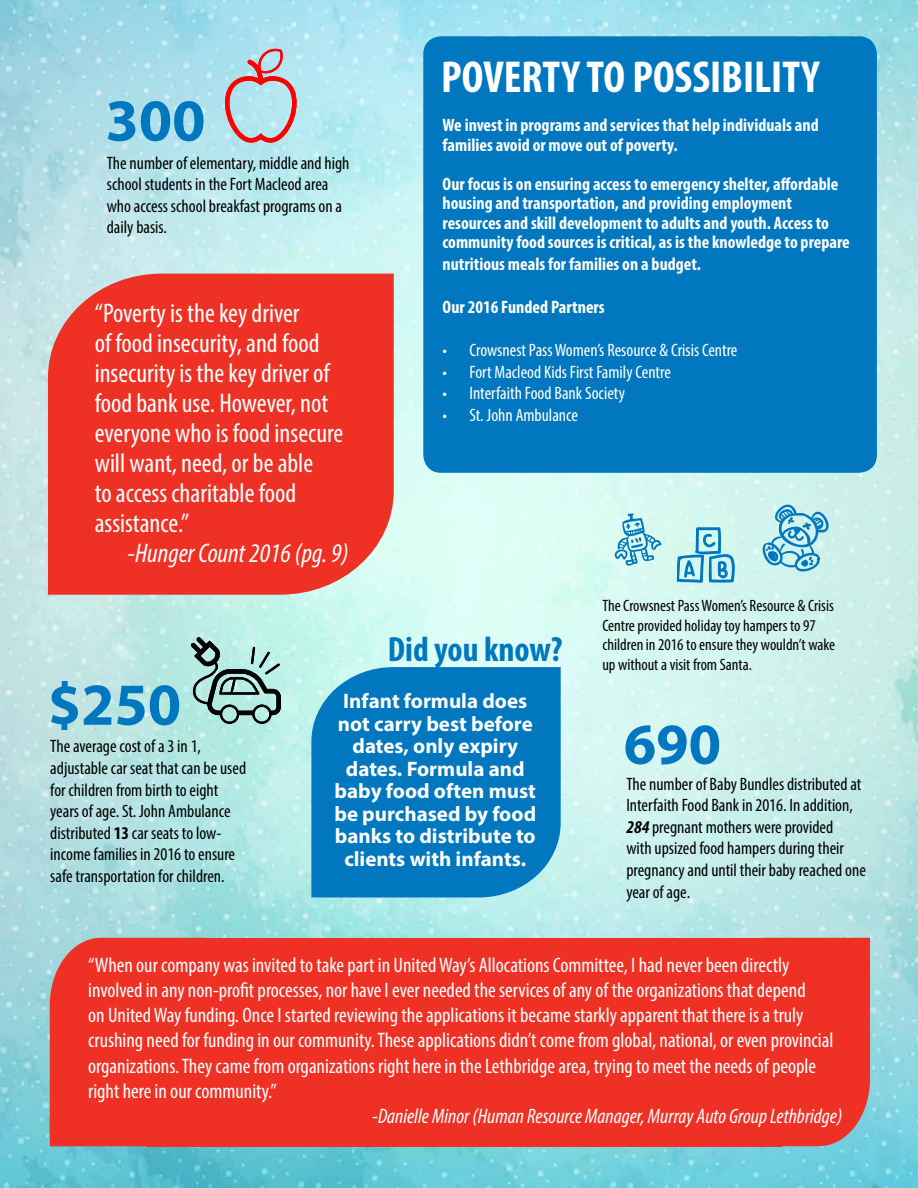
<style>
.page{position:relative;width:918px;height:1188px;background:#fff}
.page>*{position:absolute;margin:0;border:0;box-sizing:border-box;transform-origin:0 0}
.t1{font:700 60px "Myriad Pro";color:#0077be}
.t2{font:700 58.5px "Myriad Pro";color:#0077be}
.t3{font:700 condensed 45px "Myriad Pro";color:#fff}
.t4{font:700 condensed 35.1px "Myriad Pro";color:#0077be}
.t5{font:condensed 27px/30px "Myriad Pro";color:#fff}
.t6{font:italic condensed 27px "Myriad Pro";color:#fff}
.t7{font:condensed 21px/25.2px "Myriad Pro";color:#fff}
.t8{font:700 21px/22.5px "Myriad Pro";color:#fff;text-align:center}
.t9{font:italic condensed 21px "Myriad Pro";color:#fff}
.t10{font:condensed 18px/21.6px "Myriad Pro";color:#000}
.t11{font:700 condensed 18px/19.5px "Myriad Pro";color:#fff}
.t12{font:condensed 18px "Myriad Pro";color:#fff}
.t13{font:condensed 16.5px/19.8px "Myriad Pro";color:#000}
.s1{font-weight:700}
.s2{font-weight:700;font-style:italic}
</style>
<div class="page">
<img style="left:0;top:0;width:918px;height:1188px">
<div style="left:423px;top:36px;width:454px;height:437px;background:#0077be;border-radius:18px"></div>
<svg style="left:762px;top:504px;width:68px;height:72px;background:#95cfdf"></svg>
<svg style="left:614px;top:513px;width:48px;height:53px;background:#9ed6e3"></svg>
<svg style="left:677px;top:527px;width:59px;height:56px;background:#90cede"></svg>
<div style="left:50px;top:938px;width:96px;height:208px;background:#ee3124"></div>
<div style="left:781px;top:938px;width:89px;height:208px;background:#ee3124"></div>
<div style="left:146px;top:938px;width:635px;height:208px;background:#ee3124"></div>
<div style="left:48px;top:274px;width:346px;height:321px;background:#ee3124"></div>
<svg style="left:225px;top:49px;width:72px;height:94px;background:#c1b8c0"></svg>
<svg style="left:191px;top:637px;width:90px;height:87px;background:#8bb2ac"></svg>
<div style="left:311px;top:667px;width:250px;height:230px;background:#0077be"></div>
<h1 class="t1" style="left:106px;top:81px;width:101px">300</h1>
<p class="t10" style="left:107px;top:152px;width:244px">The number of elementary, middle and high school students in the Fort Macleod area who access school breakfast programs on a daily basis.</p>
<p class="t5" style="left:95px;top:298px;width:250px">“Poverty is the key driver<br>of food insecurity, and food insecurity is the key driver of food bank use. However, not everyone who is food insecure will want, need, or be able<br>to access charitable food assistance.”</p>
<p class="t6" style="left:128px;top:537px;width:222px">-Hunger Count 2016 (pg. 9)</p>
<h3 class="t3" style="left:441px;top:49px;width:380px">POVERTY TO POSSIBILITY</h3>
<p class="t11" style="left:442px;top:115px;width:378px">We invest in programs and services that help individuals and families avoid or move out of poverty.</p>
<p class="t11" style="left:442px;top:174px;width:409px">Our focus is on ensuring access to emergency shelter, affordable housing and transportation, and providing employment resources and skill development to adults and youth. Access to community food sources is critical, as is the knowledge to prepare</p>
<p class="t11" style="left:442px;top:254px;width:260px">nutritious meals for families on a budget.</p>
<p class="t11" style="left:442px;top:297px;width:164px">Our 2016 Funded Partners</p>
<p class="t12" style="left:442px;top:339px;width:296px">• Crowsnest Pass Women’s Resource &amp; Crisis Centre</p>
<p class="t12" style="left:442px;top:361px;width:230px">• Fort Macleod Kids First Family Centre</p>
<p class="t12" style="left:442px;top:383px;width:184px">• Interfaith Food Bank Society</p>
<p class="t12" style="left:442px;top:404px;width:137px">• St. John Ambulance</p>
<h3 class="t4" style="left:388px;top:627px;width:176px">Did you know?</h3>
<p class="t13" style="left:602px;top:595px;width:234px">The Crowsnest Pass Women’s Resource &amp; Crisis Centre provided holiday toy hampers to 97 children in 2016 to ensure they wouldn’t wake up without a visit from Santa.</p>
<h1 class="t1" style="left:48px;top:665px;width:135px">$250</h1>
<p class="t10" style="left:50px;top:735px;width:197px">The average cost of a 3 in 1, adjustable car seat that can be used for children from birth to eight years of age. St. John Ambulance distributed <span class="s1">13</span> car seats to low&shy;income families in 2016 to ensure safe transportation for children.</p>
<p class="t8" style="left:334px;top:689px;width:203px">Infant formula does not carry best before dates, only expiry dates. Formula and baby food often must be purchased by food banks to distribute to clients with infants.</p>
<h2 class="t2" style="left:624px;top:706px;width:99px">690</h2>
<p class="t10" style="left:626px;top:773px;width:241px">The number of Baby Bundles distributed at Interfaith Food Bank in 2016. In addition, <span class="s2">284</span> pregnant mothers were provided<br>with upsized food hampers during their pregnancy and until their baby reached one year of age.</p>
<p class="t7" style="left:88px;top:952px;width:747px">“When our company was invited to take part in United Way’s Allocations Committee, I had never been directly involved in any non-profit processes, nor have I ever needed the services of any of the organizations that depend<br>on United Way funding. Once I started reviewing the applications it became starkly apparent that there is a truly crushing need for funding in our community. These applications didn’t come from global, national, or even provincial organizations. They came from organizations right here in the Lethbridge area, trying to meet the needs of people right here in our community.”</p>
<p class="t9" style="left:372px;top:1103px;width:472px">-Danielle Minor (Human Resource Manager, Murray Auto Group Lethbridge)</p>
</div>
